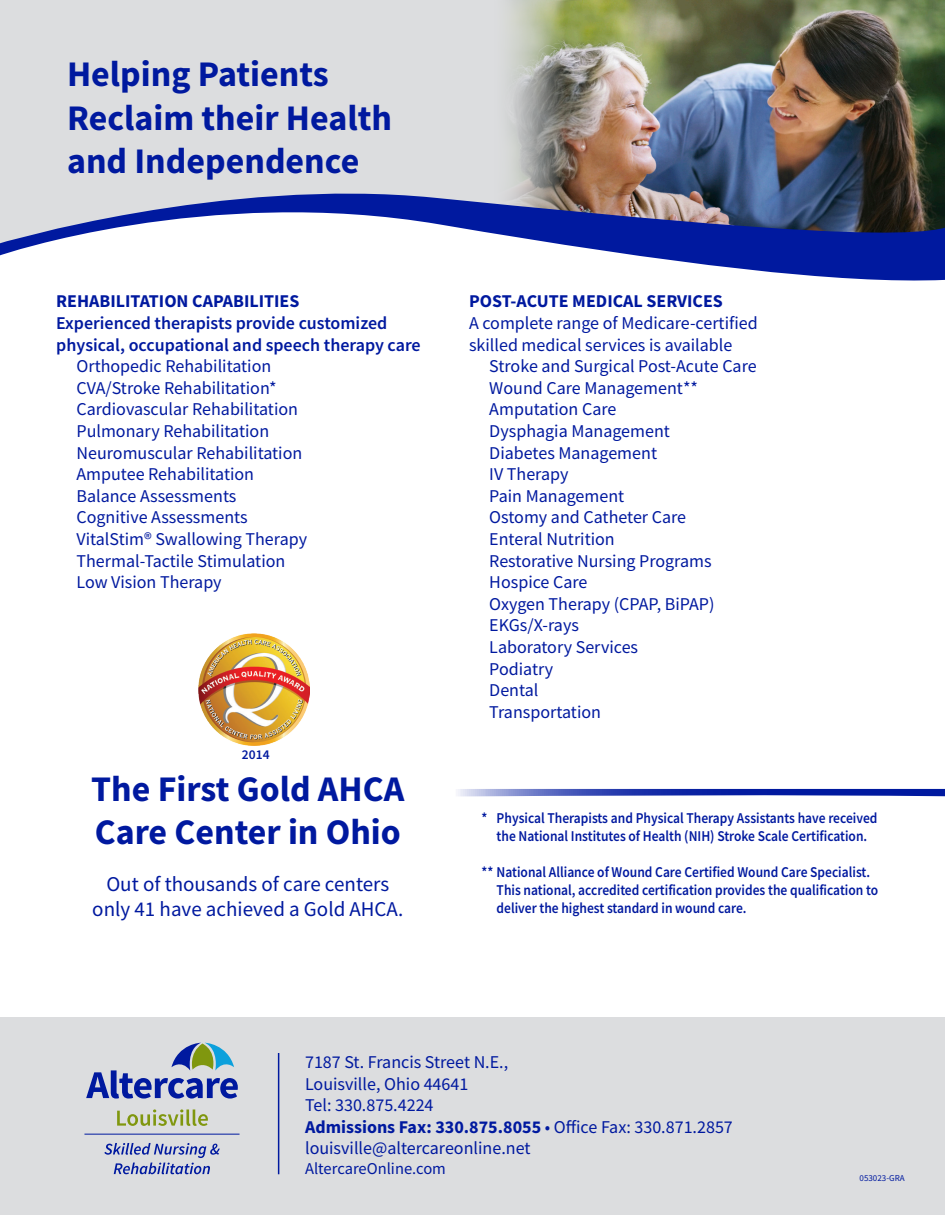
<style>
.page{position:relative;width:945px;height:1215px;background:#fff}
.page>*{position:absolute;margin:0;border:0;box-sizing:border-box;transform-origin:0 0}
.t1{font:700 36px "Source Sans Pro";color:#00199f}
.t2{font:21px "Source Sans Pro";color:#00199f}
.t3{font:18px/21.6px "Source Sans Pro";color:#00199f}
.t4{font:700 18px "Source Sans Pro";color:#00199f}
.t5{font:600 18px "Source Sans Pro";color:#00199f}
.t6{font:16.5px "Source Sans Pro";color:#00199f}
.t7{font:600 15px/18px "Source Sans Pro";color:#00199f;text-align:center;scale:.9 1}
.t8{font:600 13.5px "Source Sans Pro";color:#00199f}
.t9{font:9px "Source Sans Pro";color:#00199f}
.s1{font-weight:400}
</style>
<div class="page">
<div style="left:0;top:1018px;width:945px;height:197px;background:#dcdddf"></div>
<svg style="left:104px;top:1143px;width:116px;height:31px"></svg>
<svg style="left:117px;top:1109px;width:91px;height:17px"></svg>
<hr style="left:84px;top:1134px;width:156px;height:1px;background:#00199f">
<svg style="left:86px;top:1043px;width:152px;height:56px"></svg>
<svg style="left:458px;top:789px;width:487px;height:8px;background:#4e5fbc"></svg>
<div style="left:0;top:0;width:490px;height:177px;background:#dcdddf"></div>
<img style="left:490px;top:0;width:455px;height:177px">
<svg style="left:0;top:177px;width:945px;height:104px"></svg>
<hr style="left:278px;top:1053px;width:1px;height:121px;background:#00199f">
<img style="left:198px;top:634px;width:112px;height:111px">
<p class="t1" style="left:67px;top:50px;width:263px">Helping Patients</p>
<p class="t1" style="left:67px;top:93px;width:327px">Reclaim their Health</p>
<p class="t1" style="left:67px;top:136px;width:294px">and Independence</p>
<p class="t4" style="left:56px;top:289px;width:245px">REHABILITATION CAPABILITIES</p>
<p class="t5" style="left:56px;top:311px;width:333px">Experienced therapists provide customized</p>
<p class="t5" style="left:56px;top:333px;width:366px">physical, occupational and speech therapy care</p>
<p class="t3" style="left:76px;top:355px;width:196px">Orthopedic Rehabilitation</p>
<p class="t3" style="left:76px;top:377px;width:202px">CVA/Stroke Rehabilitation*</p>
<p class="t3" style="left:76px;top:399px;width:223px">Cardiovascular Rehabilitation</p>
<p class="t3" style="left:76px;top:420px;width:194px">Pulmonary Rehabilitation</p>
<p class="t3" style="left:76px;top:442px;width:227px">Neuromuscular Rehabilitation</p>
<p class="t3" style="left:76px;top:463px;width:179px">Amputee Rehabilitation</p>
<p class="t3" style="left:76px;top:485px;width:161px">Balance Assessments</p>
<p class="t3" style="left:76px;top:507px;width:173px">Cognitive Assessments</p>
<p class="t3" style="left:76px;top:528px;width:232px">VitalStim® Swallowing Therapy</p>
<p class="t3" style="left:76px;top:550px;width:210px">Thermal-Tactile Stimulation</p>
<p class="t3" style="left:76px;top:571px;width:147px">Low Vision Therapy</p>
<p class="t8" style="left:242px;top:745px;width:29px">2014</p>
<p class="t1" style="left:91px;top:764px;width:315px">The First Gold AHCA</p>
<p class="t1" style="left:95px;top:808px;width:308px">Care Center in Ohio</p>
<p class="t2" style="left:106px;top:870px;width:284px">Out of thousands of care centers</p>
<p class="t2" style="left:92px;top:896px;width:313px">only 41 have achieved a Gold AHCA.</p>
<p class="t4" style="left:469px;top:289px;width:255px">POST-ACUTE MEDICAL SERVICES</p>
<p class="t3" style="left:469px;top:312px;width:290px">A complete range of Medicare-certified</p>
<p class="t3" style="left:469px;top:334px;width:265px">skilled medical services is available</p>
<p class="t3" style="left:489px;top:355px;width:269px">Stroke and Surgical Post-Acute Care</p>
<p class="t3" style="left:489px;top:377px;width:210px">Wound Care Management**</p>
<p class="t3" style="left:489px;top:399px;width:129px">Amputation Care</p>
<p class="t3" style="left:489px;top:420px;width:182px">Dysphagia Management</p>
<p class="t3" style="left:489px;top:442px;width:169px">Diabetes Management</p>
<p class="t3" style="left:489px;top:463px;width:81px">IV Therapy</p>
<p class="t3" style="left:489px;top:485px;width:136px">Pain Management</p>
<p class="t3" style="left:489px;top:507px;width:198px">Ostomy and Catheter Care</p>
<p class="t3" style="left:489px;top:528px;width:127px">Enteral Nutrition</p>
<p class="t3" style="left:489px;top:550px;width:224px">Restorative Nursing Programs</p>
<p class="t3" style="left:489px;top:571px;width:100px">Hospice Care</p>
<p class="t3" style="left:489px;top:593px;width:227px">Oxygen Therapy (CPAP, BiPAP)</p>
<p class="t3" style="left:489px;top:615px;width:91px">EKGs/X-rays</p>
<p class="t3" style="left:489px;top:636px;width:150px">Laboratory Services</p>
<p class="t3" style="left:489px;top:658px;width:65px">Podiatry</p>
<p class="t3" style="left:489px;top:679px;width:51px">Dental</p>
<p class="t3" style="left:489px;top:701px;width:113px">Transportation</p>
<p class="t7" style="left:482px;top:809px;width:441px">* Physical Therapists and Physical Therapy Assistants have received the National Institutes of Health (NIH) Stroke Scale Certification.</p>
<p class="t7" style="left:497px;top:863px;width:425px;text-align:left;text-indent:-15px">** National Alliance of Wound Care Certified Wound Care Specialist.<br>This national, accredited certification provides the qualification to deliver the highest standard in wound care.</p>
<p class="t3" style="left:305px;top:1051px;width:205px">7187 St. Francis Street N.E.,<br>Louisville, Ohio 44641</p>
<p class="t3" style="left:305px;top:1094px;width:130px">Tel: 330.875.4224</p>
<p class="t4" style="left:305px;top:1115px;width:429px">Admissions Fax: 330.875.8055 <span class="s1">• Office Fax: 330.871.2857</span></p>
<p class="t3" style="left:305px;top:1138px;width:227px">louisville@altercareonline.net</p>
<p class="t6" style="left:305px;top:1158px;width:142px">AltercareOnline.com</p>
<p class="t9" style="left:860px;top:1172px;width:47px">053023-GRA</p>
</div>
